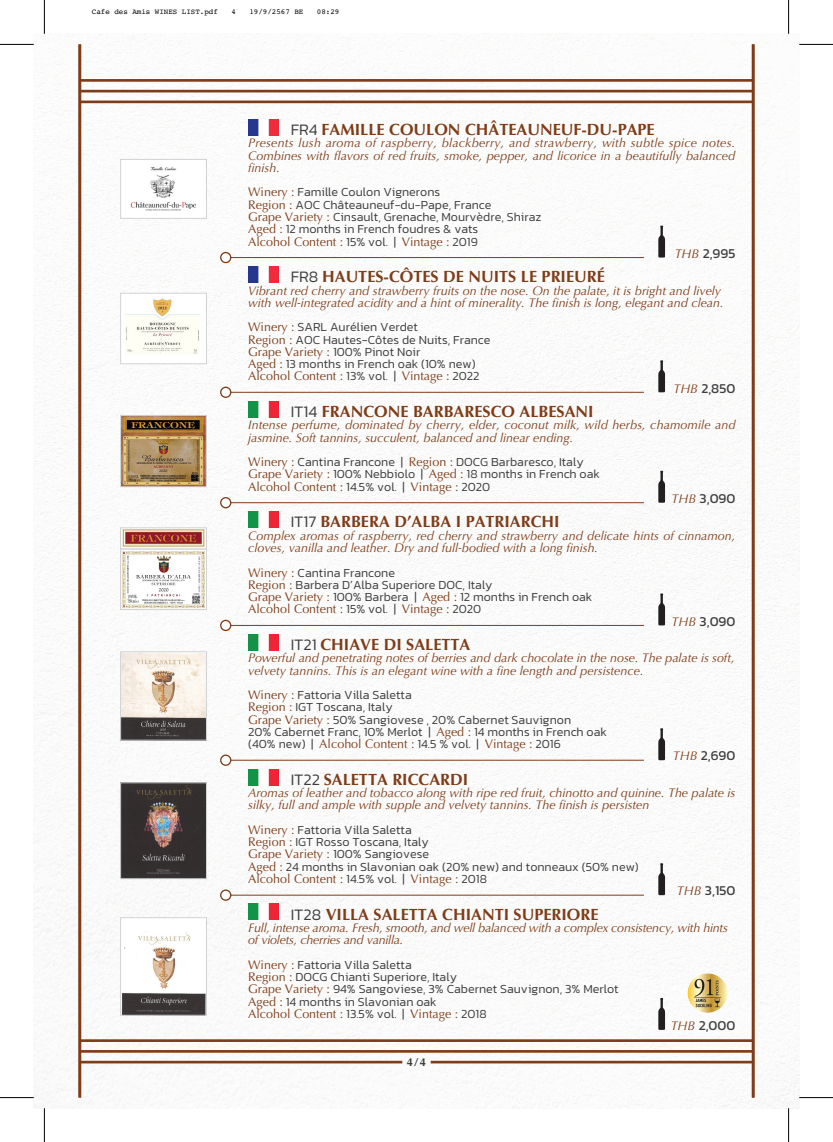
<style>
.page{position:relative;width:833px;height:1142px;background:#fff}
.page>*{position:absolute;margin:0;border:0;box-sizing:border-box;transform-origin:0 0}
.t1{font:700 16.25px "Optima";color:#7f3c18}
.t2{font:13.75px "Kanit";color:#3e3e3f}
.t3{font:300 12.5px/12.2px "Kanit";color:#3e3e3f}
.t4{font:italic 12.5px/12.2px "Optima";color:#7f3c18}
.t5{font:12.5px "Optima";color:#7f3c18}
.t6{font:italic 12.5px/12.2px "Optima";letter-spacing:-.02em;color:#7f3c18}
.t7{font:700 11.25px "Optima";color:#3e3e3f}
.t8{font:7.5px "Courier";color:#000}
.s1{font-family:"Kanit";font-weight:300;color:#3e3e3f}
.s2{font-family:"Optima";font-weight:400;color:#7f3c18}
.s3{font-family:"Optima";font-style:italic;font-size:12.5px;color:#7f3c18}
</style>
<div class="page">
<img style="left:34px;top:34px;width:765px;height:1073px">
<hr style="left:79px;top:1039px;width:675px;height:2px;background:#7f3c18">
<hr style="left:79px;top:1049px;width:675px;height:3px;background:#7f3c18">
<hr style="left:431px;top:1060px;width:323px;height:3px;background:#7f3c18">
<hr style="left:79px;top:1060px;width:323px;height:3px;background:#7f3c18">
<hr style="left:752px;top:44px;width:2px;height:1053px;background:#7f3c18">
<hr style="left:78px;top:44px;width:3px;height:1053px;background:#7f3c18">
<hr style="left:79px;top:79px;width:675px;height:3px;background:#7f3c18">
<hr style="left:79px;top:90px;width:675px;height:2px;background:#7f3c18">
<hr style="left:79px;top:100px;width:675px;height:3px;background:#7f3c18">
<img style="left:122px;top:919px;width:83px;height:94px">
<img style="left:122px;top:417px;width:83px;height:68px">
<img style="left:122px;top:529px;width:83px;height:79px">
<img style="left:122px;top:784px;width:83px;height:92px">
<img style="left:122px;top:295px;width:83px;height:67px">
<img style="left:688px;top:973px;width:40px;height:39px">
<img style="left:122px;top:653px;width:83px;height:85px">
<img style="left:122px;top:161px;width:83px;height:56px">
<div style="left:120px;top:293px;width:87px;height:71px;border:1px solid #d1d2d4"></div>
<div style="left:120px;top:782px;width:87px;height:96px;border:1px solid #d1d2d4"></div>
<div style="left:120px;top:651px;width:87px;height:89px;border:1px solid #d1d2d4"></div>
<div style="left:120px;top:527px;width:87px;height:83px;border:1px solid #d1d2d4"></div>
<div style="left:120px;top:415px;width:87px;height:72px;border:1px solid #d1d2d4"></div>
<div style="left:120px;top:917px;width:87px;height:98px;border:1px solid #d1d2d4"></div>
<div style="left:120px;top:159px;width:87px;height:60px;border:1px solid #d1d2d4"></div>
<hr style="left:225px;top:257px;width:419px;height:1px;background:#7f3c18">
<svg style="left:220px;top:252px;width:11px;height:11px"></svg>
<hr style="left:225px;top:392px;width:419px;height:1px;background:#7f3c18">
<svg style="left:220px;top:386px;width:11px;height:12px"></svg>
<hr style="left:225px;top:502px;width:419px;height:1px;background:#7f3c18">
<svg style="left:220px;top:497px;width:11px;height:11px"></svg>
<hr style="left:225px;top:625px;width:419px;height:1px;background:#7f3c18">
<svg style="left:220px;top:619px;width:11px;height:12px"></svg>
<hr style="left:225px;top:759px;width:419px;height:1px;background:#7f3c18">
<svg style="left:220px;top:754px;width:11px;height:11px"></svg>
<hr style="left:225px;top:894px;width:419px;height:1px;background:#7f3c18">
<svg style="left:220px;top:889px;width:11px;height:11px"></svg>
<svg style="left:658px;top:225px;width:7px;height:32px"></svg>
<svg style="left:658px;top:360px;width:7px;height:32px"></svg>
<svg style="left:658px;top:470px;width:7px;height:32px"></svg>
<svg style="left:658px;top:593px;width:7px;height:32px"></svg>
<svg style="left:658px;top:728px;width:7px;height:32px"></svg>
<svg style="left:658px;top:863px;width:7px;height:31px"></svg>
<svg style="left:658px;top:997px;width:7px;height:32px"></svg>
<img style="left:248px;top:119px;width:30px;height:16px">
<img style="left:248px;top:266px;width:30px;height:16px">
<img style="left:248px;top:401px;width:30px;height:16px">
<img style="left:248px;top:511px;width:30px;height:16px">
<img style="left:248px;top:634px;width:30px;height:16px">
<img style="left:248px;top:769px;width:30px;height:16px">
<img style="left:248px;top:903px;width:30px;height:16px">
<hr style="left:0;top:44px;width:34px;height:1px;background:#000">
<hr style="left:799px;top:44px;width:34px;height:1px;background:#000">
<hr style="left:0;top:1097px;width:34px;height:1px;background:#000">
<hr style="left:799px;top:1097px;width:34px;height:1px;background:#000">
<hr style="left:44px;top:0;width:1px;height:34px;background:#000">
<hr style="left:44px;top:1107px;width:1px;height:34px;background:#000">
<hr style="left:788px;top:0;width:1px;height:34px;background:#000">
<hr style="left:788px;top:1107px;width:1px;height:34px;background:#000">
<p class="t8" style="left:92px;top:9px;width:128px">Cafe des Amis WINES LIST.pdf</p>
<p class="t8" style="left:231px;top:9px;width:6px">4</p>
<p class="t8" style="left:249px;top:9px;width:56px">19/9/2567 BE</p>
<p class="t8" style="left:317px;top:9px;width:24px">08:29</p>
<h1 class="t1" style="left:291px;top:120px;width:365px"><span class="s1">FR4</span> FAMILLE COULON CHÂTEAUNEUF-DU-PAPE</h1>
<p class="t4" style="left:248px;top:137px;width:489px;text-align:justify">Presents lush aroma of raspberry, blackberry, and strawberry, with subtle spice notes.<br>Combines with flavors of red fruits, smoke, pepper, and licorice in a beautifully balanced finish.</p>
<p class="t3" style="left:248px;top:186px;width:295px"><span class="s2">Winery :</span> Famille Coulon Vignerons<br><span class="s2">Region :</span> AOC Châteauneuf-du-Pape, France<br><span class="s2">Grape Variety :</span> Cinsault, Grenache, Mourvèdre, Shiraz <span class="s2">Aged :</span> 12 months in French foudres &amp; vats</p>
<p class="t5" style="left:248px;top:234px;width:231px">Alcohol Content : <span class="s1">15% vol. |</span> Vintage : <span class="s1">2019</span></p>
<p class="t2" style="left:675px;top:242px;width:62px"><span class="s3">THB</span> 2,995</p>
<h1 class="t1" style="left:291px;top:267px;width:316px"><span class="s1">FR8</span> HAUTES-CÔTES DE NUITS LE PRIEURÉ</h1>
<p class="t4" style="left:248px;top:284px;width:477px">Vibrant red cherry and strawberry fruits on the nose. On the palate, it is bright and lively with well-integrated acidity and a hint of minerality. The finish is long, elegant and clean.</p>
<p class="t3" style="left:248px;top:321px;width:244px"><span class="s2">Winery :</span> SARL Aurélien Verdet<br><span class="s2">Region :</span> AOC Hautes-Côtes de Nuits, France</p>
<p class="t5" style="left:248px;top:344px;width:174px">Grape Variety : <span class="s1">100% Pinot Noir</span></p>
<p class="t3" style="left:248px;top:357px;width:229px"><span class="s2">Aged :</span> 13 months in French oak (10% new)</p>
<p class="t5" style="left:248px;top:369px;width:233px">Alcohol Content : <span class="s1">13% vol. |</span> Vintage : <span class="s1">2022</span></p>
<p class="t2" style="left:673px;top:377px;width:64px"><span class="s3">THB</span> 2,850</p>
<h1 class="t1" style="left:291px;top:402px;width:304px"><span class="s1">IT14</span> FRANCONE BARBARESCO ALBESANI</h1>
<p class="t4" style="left:248px;top:419px;width:489px">Intense perfume, dominated by cherry, elder, coconut milk, wild herbs, chamomile and jasmine. Soft tannins, succulent, balanced and linear ending.</p>
<p class="t3" style="left:248px;top:455px;width:353px"><span class="s2">Winery :</span> Cantina Francone | <span class="s2">Region :</span> DOCG Barbaresco, Italy<br><span class="s2">Grape Variety :</span> 100% Nebbiolo | <span class="s2">Aged :</span> 18 months in French oak</p>
<p class="t5" style="left:248px;top:479px;width:244px">Alcohol Content : <span class="s1">14.5% vol. |</span> Vintage : <span class="s1">2020</span></p>
<p class="t2" style="left:671px;top:487px;width:65px"><span class="s3">THB</span> 3,090</p>
<h1 class="t1" style="left:291px;top:512px;width:270px"><span class="s1">IT17</span> BARBERA D’ALBA I PATRIARCHI</h1>
<p class="t4" style="left:248px;top:529px;width:489px">Complex aromas of raspberry, red cherry and strawberry and delicate hints of cinnamon, cloves, vanilla and leather. Dry and full-bodied with a long finish.</p>
<p class="t3" style="left:248px;top:566px;width:346px"><span class="s2">Winery :</span> Cantina Francone<br><span class="s2">Region :</span> Barbera D’Alba Superiore DOC, Italy<br><span class="s2">Grape Variety :</span> 100% Barbera | <span class="s2">Aged :</span> 12 months in French oak</p>
<p class="t5" style="left:248px;top:601px;width:235px">Alcohol Content : <span class="s1">15% vol. |</span> Vintage : <span class="s1">2020</span></p>
<p class="t2" style="left:671px;top:610px;width:65px"><span class="s3">THB</span> 3,090</p>
<h1 class="t1" style="left:291px;top:635px;width:181px"><span class="s1">IT21</span> CHIAVE DI SALETTA</h1>
<p class="t4" style="left:248px;top:652px;width:488px">Powerful and penetrating notes of berries and dark chocolate in the nose. The palate is soft, velvety tannins. This is an elegant wine with a fine length and persistence.</p>
<p class="t3" style="left:248px;top:688px;width:360px"><span class="s2">Winery :</span> Fattoria Villa Saletta<br><span class="s2">Region :</span> IGT Toscana, Italy<br><span class="s2">Grape Variety :</span> 50% Sangiovese , 20% Cabernet Sauvignon<br>20% Cabernet Franc, 10% Merlot | <span class="s2">Aged :</span> 14 months in French oak (40% new) | <span class="s2">Alcohol Content :</span> 14.5 % vol. | <span class="s2">Vintage :</span> 2016</p>
<p class="t2" style="left:673px;top:745px;width:64px"><span class="s3">THB</span> 2,690</p>
<h1 class="t1" style="left:291px;top:769px;width:179px"><span class="s1">IT22</span> SALETTA RICCARDI</h1>
<p class="t4" style="left:248px;top:786px;width:489px">Aromas of leather and tobacco along with ripe red fruit, chinotto and quinine. The palate is silky, full and ample with supple and velvety tannins. The finish is persisten</p>
<p class="t3" style="left:248px;top:823px;width:392px"><span class="s2">Winery :</span> Fattoria Villa Saletta<br><span class="s2">Region :</span> IGT Rosso Toscana, Italy<br><span class="s2">Grape Variety :</span> 100% Sangiovese<br><span class="s2">Aged :</span> 24 months in Slavonian oak (20% new) and tonneaux (50% new)</p>
<p class="t5" style="left:248px;top:871px;width:240px">Alcohol Content : <span class="s1">14.5% vol. |</span> Vintage : <span class="s1">2018</span></p>
<p class="t2" style="left:677px;top:879px;width:60px"><span class="s3">THB</span> 3,150</p>
<h1 class="t1" style="left:291px;top:904px;width:309px"><span class="s1">IT28</span> VILLA SALETTA CHIANTI SUPERIORE</h1>
<p class="t6" style="left:248px;top:921px;width:481px">Full, intense aroma. Fresh, smooth, and well balanced with a complex consistency, with hints of violets, cherries and vanilla.</p>
<p class="t3" style="left:248px;top:958px;width:372px"><span class="s2">Winery :</span> Fattoria Villa Saletta<br><span class="s2">Region :</span> DOCG Chianti Superiore, Italy<br><span class="s2">Grape Variety :</span> 94% Sangoviese, 3% Cabernet Sauvignon, 3% Merlot <span class="s2">Aged :</span> 14 months in Slavonian oak</p>
<p class="t5" style="left:248px;top:1006px;width:240px">Alcohol Content : <span class="s1">13.5% vol. |</span> Vintage : <span class="s1">2018</span></p>
<p class="t2" style="left:671px;top:1014px;width:66px"><span class="s3">THB</span> 2,000</p>
<p class="t7" style="left:407px;top:1055px;width:21px">4/4</p>
</div>
